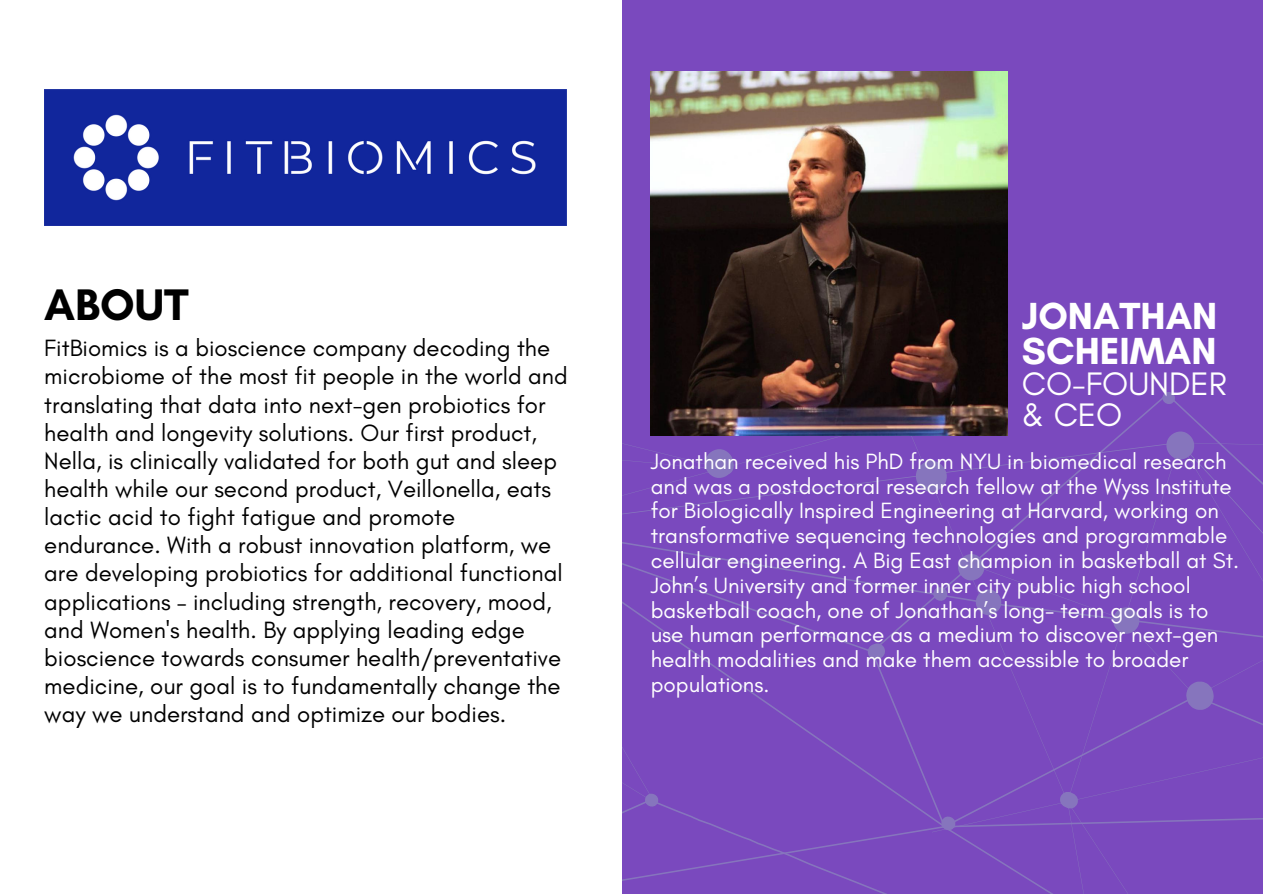
<style>
.page{position:relative;width:1263px;height:894px;background:#fff}
.page>*{position:absolute;margin:0;border:0;box-sizing:border-box;transform-origin:0 0}
.t1{font:700 45px "Glacial Indifference";color:#000}
.t2{font:700 38.4px/35.7px "Glacial Indifference";color:#fff}
.t3{font:33.15px/30.8px "Glacial Indifference";color:#fff}
.t4{font:24px/28px "Glacial Indifference";color:#000}
.t5{font:22.5px/24.8px "Glacial Indifference";color:#fff}
</style>
<div class="page">
<div style="left:0;top:0;width:1263px;height:893px;background:#7a49be"></div>
<svg style="left:621px;top:418px;width:642px;height:475px"></svg>
<svg style="left:932px;top:702px;width:331px;height:191px"></svg>
<svg style="left:938px;top:812px;width:20px;height:22px"></svg>
<svg style="left:868px;top:643px;width:17px;height:16px"></svg>
<svg style="left:642px;top:789px;width:19px;height:21px"></svg>
<svg style="left:1060px;top:791px;width:18px;height:17px"></svg>
<svg style="left:1160px;top:392px;width:17px;height:12px"></svg>
<svg style="left:930px;top:583px;width:20px;height:21px"></svg>
<svg style="left:1164px;top:429px;width:32px;height:32px"></svg>
<svg style="left:1111px;top:605px;width:30px;height:30px"></svg>
<svg style="left:956px;top:552px;width:47px;height:65px"></svg>
<svg style="left:703px;top:447px;width:34px;height:33px"></svg>
<svg style="left:888px;top:435px;width:33px;height:1px"></svg>
<svg style="left:914px;top:458px;width:35px;height:36px"></svg>
<svg style="left:1186px;top:681px;width:28px;height:28px"></svg>
<div style="left:0;top:0;width:621px;height:893px;background:#fff"></div>
<img style="left:651px;top:72px;width:356px;height:363px">
<img style="left:44px;top:89px;width:522px;height:136px">
<p class="t1" style="left:44px;top:277px;width:146px">ABOUT</p>
<p class="t4" style="left:44px;top:334px;width:525px">FitBiomics is a bioscience company decoding the microbiome of the most fit people in the world and translating that data into next-gen probiotics for health and longevity solutions. Our first product, Nella, is clinically validated for both gut and sleep health while our second product, Veillonella, eats lactic acid to fight fatigue and promote endurance. With a robust innovation platform, we are developing probiotics for additional functional applications – including strength, recovery, mood, and Women's health. By applying leading edge bioscience towards consumer health/preventative medicine, our goal is to fundamentally change the way we understand and optimize our bodies.</p>
<p class="t2" style="left:1022px;top:297px;width:197px">JONATHAN<br>SCHEIMAN</p>
<p class="t3" style="left:1022px;top:368px;width:207px">CO-FOUNDER &amp; CEO</p>
<p class="t5" style="left:651px;top:448px;width:590px">Jonathan received his PhD from NYU in biomedical research and was a postdoctoral research fellow at the Wyss Institute for Biologically Inspired Engineering at Harvard, working on transformative sequencing technologies and programmable cellular engineering. A Big East champion in basketball at St.<br>John’s University and former inner city public high school basketball coach, one of Jonathan’s long- term goals is to use human performance as a medium to discover next-gen health modalities and make them accessible to broader populations.</p>
</div>
